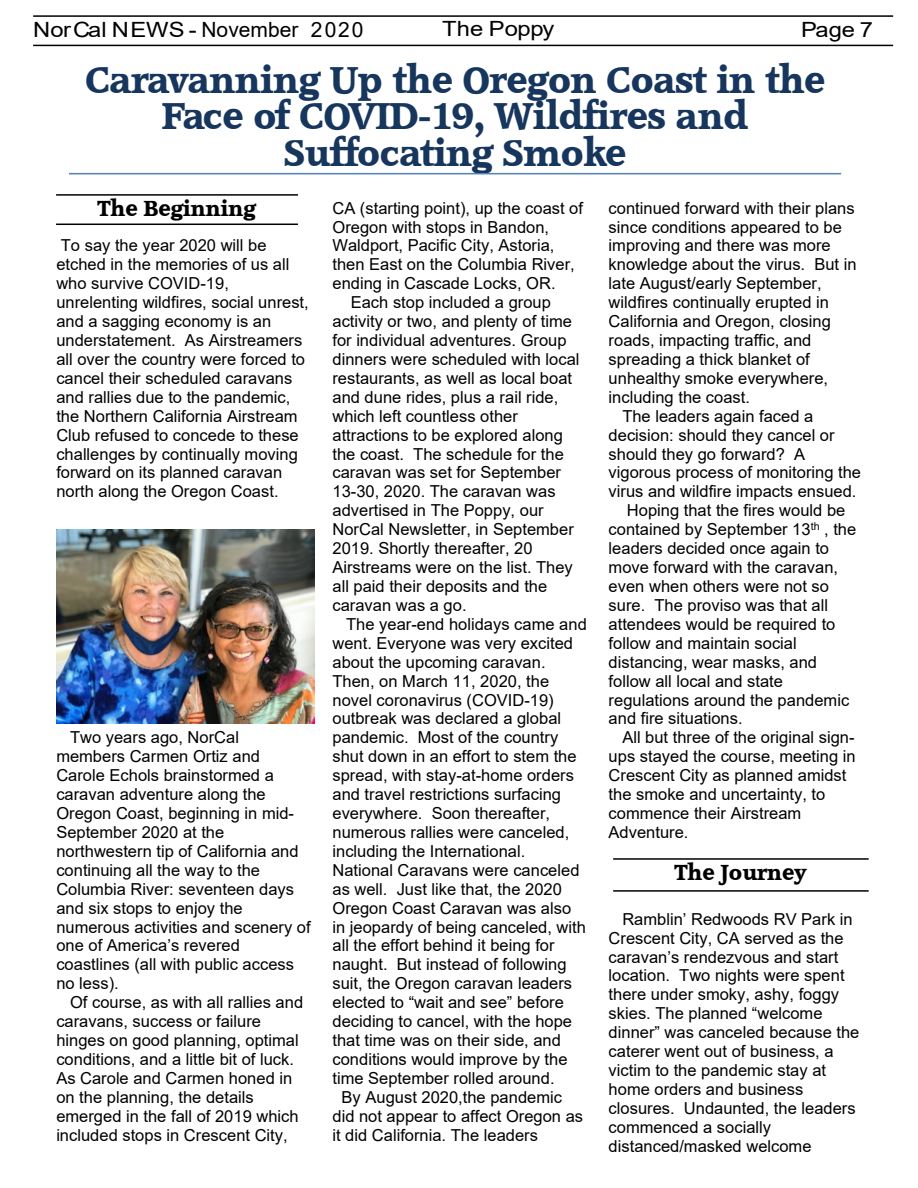
<style>
.page{position:relative;width:918px;height:1188px;background:#fff}
.page>*{position:absolute;margin:0;border:0;box-sizing:border-box;transform-origin:0 0}
.t1{font:36px/36.5px "Accord SF Bold";letter-spacing:-.01em;color:#17365d;text-align:center}
.t2{font:21px "Arial";color:#000;scale:1.13 1}
.t3{font:21px "Accord SF Bold";color:#000}
.t4{font:16.5px/18.9px "Arial";color:#000}
</style>
<div class="page">
<hr style="left:33px;top:15px;width:860px;height:2px;background:#000">
<hr style="left:33px;top:45px;width:860px;height:1px;background:#000">
<hr style="left:69px;top:173px;width:772px;height:1px;background:#4f81bd">
<hr style="left:56px;top:194px;width:242px;height:2px;background:#000">
<hr style="left:56px;top:224px;width:242px;height:1px;background:#000">
<img style="left:57px;top:530px;width:257px;height:193px">
<hr style="left:613px;top:858px;width:256px;height:2px;background:#000">
<hr style="left:613px;top:890px;width:256px;height:2px;background:#000">
<p class="t2" style="left:33px;top:22px;width:294px">NorCal NEWS - November 2020</p>
<p class="t2" style="left:442px;top:20px;width:101px">The Poppy</p>
<p class="t2" style="left:801px;top:22px;width:65px">Page 7</p>
<h1 class="t1" style="left:85px;top:64px;width:742px">Caravanning Up the Oregon Coast in the<br>Face of COVID-19, Wildfires and<br>Suffocating Smoke</h1>
<p class="t3" style="left:98px;top:198px;width:160px">The Beginning</p>
<p class="t4" style="left:56px;top:238px;width:254px">To say the year 2020 will be etched in the memories of us all who survive COVID-19, unrelenting wildfires, social unrest, and a sagging economy is an understatement. As Airstreamers all over the country were forced to cancel their scheduled caravans and rallies due to the pandemic, the Northern California Airstream<br>Club refused to concede to these challenges by continually moving forward on its planned caravan north along the Oregon Coast.</p>
<p class="t4" style="left:56px;top:730px;width:256px;text-indent:14px">Two years ago, NorCal members Carmen Ortiz and<br>Carole Echols brainstormed a caravan adventure along the<br>Oregon Coast, beginning in mid-<br>September 2020 at the northwestern tip of California and continuing all the way to the<br>Columbia River: seventeen days and six stops to enjoy the numerous activities and scenery of one of America’s revered coastlines (all with public access no less).</p>
<p class="t4" style="left:56px;top:995px;width:248px;text-indent:14px">Of course, as with all rallies and caravans, success or failure hinges on good planning, optimal conditions, and a little bit of luck.<br>As Carole and Carmen honed in on the planning, the details emerged in the fall of 2019 which included stops in Crescent City,</p>
<p class="t4" style="left:332px;top:200px;width:252px">CA (starting point), up the coast of</p>
<p class="t4" style="left:332px;top:219px;width:218px">Oregon with stops in Bandon,</p>
<p class="t4" style="left:332px;top:238px;width:224px">Waldport, Pacific City, Astoria,</p>
<p class="t4" style="left:332px;top:257px;width:244px">then East on the Columbia River,</p>
<p class="t4" style="left:332px;top:276px;width:225px">ending in Cascade Locks, OR.</p>
<p class="t4" style="left:351px;top:294px;width:202px">Each stop included a group</p>
<p class="t4" style="left:332px;top:313px;width:241px">activity or two, and plenty of time</p>
<p class="t4" style="left:332px;top:332px;width:236px">for individual adventures. Group</p>
<p class="t4" style="left:332px;top:351px;width:249px">dinners were scheduled with local</p>
<p class="t4" style="left:332px;top:370px;width:241px">restaurants, as well as local boat</p>
<p class="t4" style="left:332px;top:389px;width:227px">and dune rides, plus a rail ride,</p>
<p class="t4" style="left:332px;top:408px;width:187px">which left countless other</p>
<p class="t4" style="left:332px;top:427px;width:232px">attractions to be explored along</p>
<p class="t4" style="left:332px;top:446px;width:233px">the coast. The schedule for the</p>
<p class="t4" style="left:332px;top:465px;width:230px">caravan was set for September</p>
<p class="t4" style="left:332px;top:484px;width:225px">13-30, 2020. The caravan was</p>
<p class="t4" style="left:332px;top:503px;width:213px">advertised in The Poppy, our</p>
<p class="t4" style="left:332px;top:522px;width:243px">NorCal Newsletter, in September</p>
<p class="t4" style="left:332px;top:540px;width:202px">2019. Shortly thereafter, 20</p>
<p class="t4" style="left:332px;top:559px;width:242px">Airstreams were on the list. They</p>
<p class="t4" style="left:332px;top:578px;width:216px">all paid their deposits and the</p>
<p class="t4" style="left:332px;top:597px;width:136px">caravan was a go.</p>
<p class="t4" style="left:346px;top:616px;width:242px">The year-end holidays came and</p>
<p class="t4" style="left:332px;top:635px;width:242px">went. Everyone was very excited</p>
<p class="t4" style="left:332px;top:654px;width:215px">about the upcoming caravan.</p>
<p class="t4" style="left:332px;top:673px;width:218px">Then, on March 11, 2020, the</p>
<p class="t4" style="left:332px;top:692px;width:223px">novel coronavirus (COVID-19)</p>
<p class="t4" style="left:332px;top:711px;width:230px">outbreak was declared a global</p>
<p class="t4" style="left:332px;top:730px;width:227px">pandemic. Most of the country</p>
<p class="t4" style="left:332px;top:749px;width:246px">shut down in an effort to stem the</p>
<p class="t4" style="left:332px;top:767px;width:243px">spread, with stay-at-home orders</p>
<p class="t4" style="left:332px;top:786px;width:230px">and travel restrictions surfacing</p>
<p class="t4" style="left:332px;top:805px;width:219px">everywhere. Soon thereafter,</p>
<p class="t4" style="left:332px;top:824px;width:238px">numerous rallies were canceled,</p>
<p class="t4" style="left:332px;top:843px;width:194px">including the International.</p>
<p class="t4" style="left:332px;top:862px;width:249px">National Caravans were canceled</p>
<p class="t4" style="left:332px;top:881px;width:231px">as well. Just like that, the 2020</p>
<p class="t4" style="left:332px;top:900px;width:240px">Oregon Coast Caravan was also</p>
<p class="t4" style="left:332px;top:919px;width:255px">in jeopardy of being canceled, with</p>
<p class="t4" style="left:332px;top:938px;width:224px">all the effort behind it being for</p>
<p class="t4" style="left:332px;top:957px;width:236px">naught. But instead of following</p>
<p class="t4" style="left:332px;top:976px;width:241px">suit, the Oregon caravan leaders</p>
<p class="t4" style="left:332px;top:995px;width:233px">elected to “wait and see” before</p>
<p class="t4" style="left:332px;top:1013px;width:241px">deciding to cancel, with the hope</p>
<p class="t4" style="left:332px;top:1032px;width:230px">that time was on their side, and</p>
<p class="t4" style="left:332px;top:1051px;width:237px">conditions would improve by the</p>
<p class="t4" style="left:332px;top:1070px;width:224px">time September rolled around.</p>
<p class="t4" style="left:342px;top:1089px;width:222px">By August 2020,the pandemic</p>
<p class="t4" style="left:332px;top:1108px;width:252px">did not appear to affect Oregon as</p>
<p class="t4" style="left:332px;top:1127px;width:207px">it did California. The leaders</p>
<p class="t4" style="left:609px;top:200px;width:248px">continued forward with their plans</p>
<p class="t4" style="left:609px;top:219px;width:235px">since conditions appeared to be</p>
<p class="t4" style="left:609px;top:238px;width:224px">improving and there was more</p>
<p class="t4" style="left:609px;top:257px;width:249px">knowledge about the virus. But in</p>
<p class="t4" style="left:609px;top:276px;width:214px">late August/early September,</p>
<p class="t4" style="left:609px;top:294px;width:222px">wildfires continually erupted in</p>
<p class="t4" style="left:609px;top:313px;width:224px">California and Oregon, closing</p>
<p class="t4" style="left:609px;top:332px;width:204px">roads, impacting traffic, and</p>
<p class="t4" style="left:609px;top:351px;width:203px">spreading a thick blanket of</p>
<p class="t4" style="left:609px;top:370px;width:221px">unhealthy smoke everywhere,</p>
<p class="t4" style="left:609px;top:389px;width:143px">including the coast.</p>
<p class="t4" style="left:622px;top:408px;width:193px">The leaders again faced a</p>
<p class="t4" style="left:609px;top:427px;width:227px">decision: should they cancel or</p>
<p class="t4" style="left:609px;top:446px;width:198px">should they go forward? A</p>
<p class="t4" style="left:609px;top:465px;width:254px">vigorous process of monitoring the</p>
<p class="t4" style="left:609px;top:484px;width:249px">virus and wildfire impacts ensued.</p>
<p class="t4" style="left:627px;top:503px;width:220px">Hoping that the fires would be</p>
<p class="t4" style="left:609px;top:522px;width:249px">contained by September 13<sup>th</sup> , the</p>
<p class="t4" style="left:609px;top:540px;width:222px">leaders decided once again to</p>
<p class="t4" style="left:609px;top:559px;width:231px">move forward with the caravan,</p>
<p class="t4" style="left:609px;top:578px;width:222px">even when others were not so</p>
<p class="t4" style="left:609px;top:597px;width:221px">sure. The proviso was that all</p>
<p class="t4" style="left:609px;top:616px;width:228px">attendees would be required to</p>
<p class="t4" style="left:609px;top:635px;width:190px">follow and maintain social</p>
<p class="t4" style="left:609px;top:654px;width:210px">distancing, wear masks, and</p>
<p class="t4" style="left:609px;top:673px;width:176px">follow all local and state</p>
<p class="t4" style="left:609px;top:692px;width:242px">regulations around the pandemic</p>
<p class="t4" style="left:609px;top:711px;width:136px">and fire situations.</p>
<p class="t4" style="left:622px;top:730px;width:234px">All but three of the original sign-</p>
<p class="t4" style="left:609px;top:749px;width:249px">ups stayed the course, meeting in</p>
<p class="t4" style="left:609px;top:767px;width:239px">Crescent City as planned amidst</p>
<p class="t4" style="left:609px;top:786px;width:218px">the smoke and uncertainty, to</p>
<p class="t4" style="left:609px;top:805px;width:194px">commence their Airstream</p>
<p class="t4" style="left:609px;top:824px;width:81px">Adventure.</p>
<p class="t3" style="left:675px;top:862px;width:133px">The Journey</p>
<p class="t4" style="left:609px;top:911px;width:252px;text-indent:14px">Ramblin’ Redwoods RV Park in<br>Crescent City, CA served as the caravan’s rendezvous and start location. Two nights were spent there under smoky, ashy, foggy skies. The planned “welcome dinner” was canceled because the caterer went out of business, a victim to the pandemic stay at home orders and business closures. Undaunted, the leaders commenced a socially distanced/masked welcome</p>
</div>
